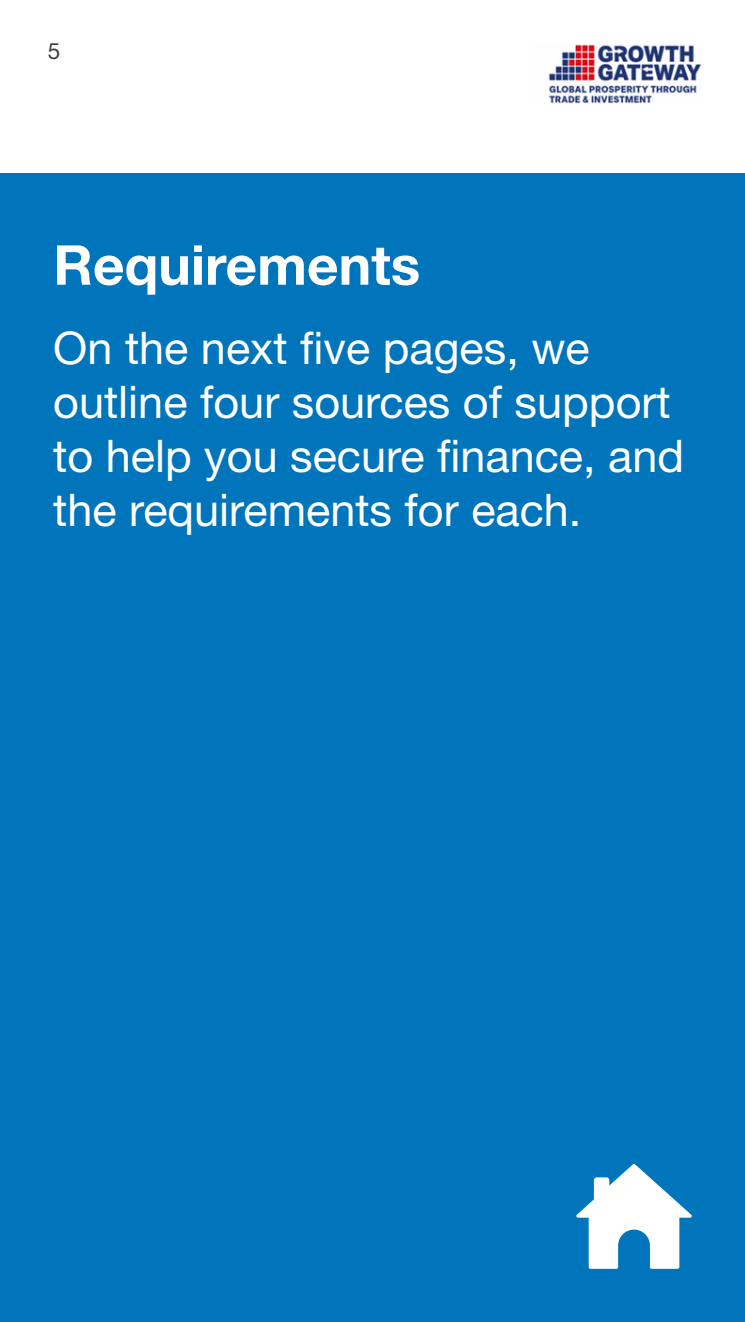
<style>
.page{position:relative;width:745px;height:1322px;background:#fff}
.page>*{position:absolute;margin:0;border:0;box-sizing:border-box;transform-origin:0 0}
.t1{font:700 55px "Helvetica Neue LT Std";color:#fff}
.t2{font:45px/54px "Helvetica Neue LT Std";color:#fff}
.t3{font:22.5px "Helvetica Neue LT Std";color:#413e43}
</style>
<div class="page">
<img style="left:548px;top:44px;width:152px;height:60px">
<div style="left:0;top:174px;width:744px;height:1148px;background:#0075bc"></div>
<svg style="left:576px;top:1164px;width:116px;height:105px"></svg>
<p class="t3" style="left:48px;top:37px;width:14px">5</p>
<p class="t1" style="left:53px;top:231px;width:368px">Requirements</p>
<p class="t2" style="left:53px;top:320px;width:632px">On the next five pages, we outline four sources of support to help you secure finance, and the requirements for each.</p>
</div>
